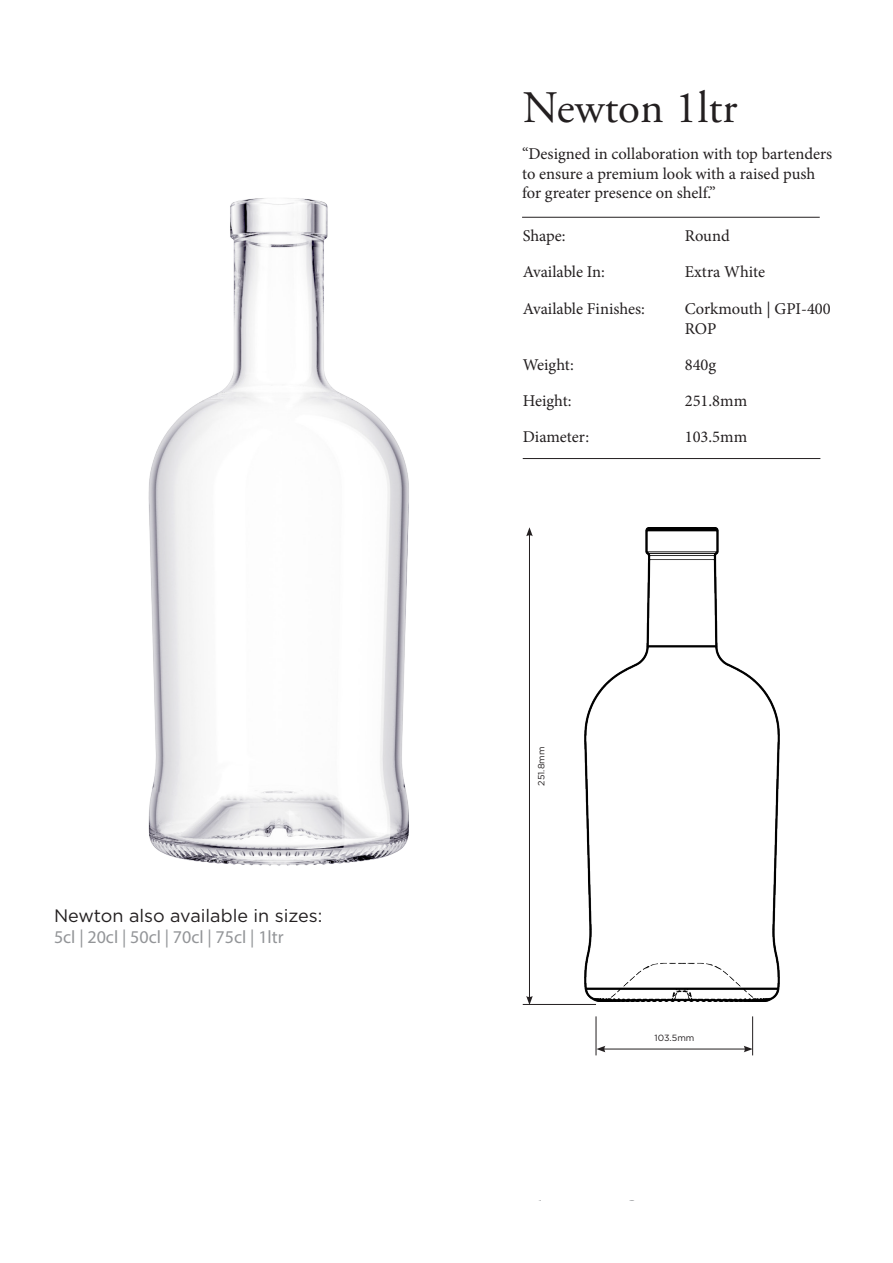
<style>
.page{position:relative;width:893px;height:1263px;background:#fff}
.page>*{position:absolute;margin:0;border:0;box-sizing:border-box;transform-origin:0 0}
.t1{font:45px "Adobe Garamond Pro";color:#231f20}
.t2{font:18px "Myriad Pro";color:#939598}
.t3{font:18px "Gotham";color:#231f20}
.t4{font:16.5px/19.8px "Minion Pro";color:#231f20}
.t5{font:9px "Gotham";color:#231f20}
</style>
<div class="page">
<hr style="left:523px;top:458px;width:297px;height:1px;background:#231f20">
<hr style="left:522px;top:217px;width:298px;height:1px;background:#231f20">
<img style="left:148px;top:198px;width:261px;height:668px">
<hr style="left:523px;top:1004px;width:73px;height:1px;background:#231f20">
<hr style="left:596px;top:1016px;width:1px;height:39px;background:#231f20">
<hr style="left:752px;top:1016px;width:1px;height:39px;background:#231f20">
<hr style="left:603px;top:1049px;width:143px;height:1px;background:#231f20">
<svg style="left:596px;top:1046px;width:9px;height:6px"></svg>
<svg style="left:744px;top:1046px;width:9px;height:6px"></svg>
<hr style="left:529px;top:534px;width:1px;height:464px;background:#231f20">
<svg style="left:526px;top:996px;width:7px;height:8px"></svg>
<svg style="left:526px;top:527px;width:7px;height:9px"></svg>
<img style="left:585px;top:527px;width:194px;height:475px">
<p class="t3" style="left:54px;top:904px;width:270px">Newton also available in sizes:</p>
<p class="t2" style="left:54px;top:926px;width:231px">5cl | 20cl | 50cl | 70cl | 75cl | 1ltr</p>
<h1 class="t1" style="left:523px;top:81px;width:216px">Newton 1ltr</h1>
<p class="t4" style="left:522px;top:144px;width:312px">“Designed in collaboration with top bartenders to ensure a premium look with a raised push for greater presence on shelf.”</p>
<p class="t4" style="left:523px;top:226px;width:44px">Shape:</p>
<p class="t4" style="left:685px;top:226px;width:46px">Round</p>
<p class="t4" style="left:523px;top:262px;width:84px">Available In:</p>
<p class="t4" style="left:685px;top:262px;width:82px">Extra White</p>
<p class="t4" style="left:523px;top:299px;width:124px">Available Finishes:</p>
<p class="t4" style="left:685px;top:299px;width:148px">Corkmouth | GPI-400<br>ROP</p>
<p class="t4" style="left:523px;top:355px;width:53px">Weight:</p>
<p class="t4" style="left:685px;top:355px;width:33px">840g</p>
<p class="t4" style="left:523px;top:391px;width:50px">Height:</p>
<p class="t4" style="left:685px;top:391px;width:64px">251.8mm</p>
<p class="t4" style="left:523px;top:427px;width:68px">Diameter:</p>
<p class="t4" style="left:685px;top:427px;width:64px">103.5mm</p>
<p class="t5" style="left:536px;top:786px;width:41px;rotate:-90deg">251.8mm</p>
<p class="t5" style="left:655px;top:1031px;width:41px">103.5mm</p>
</div>
